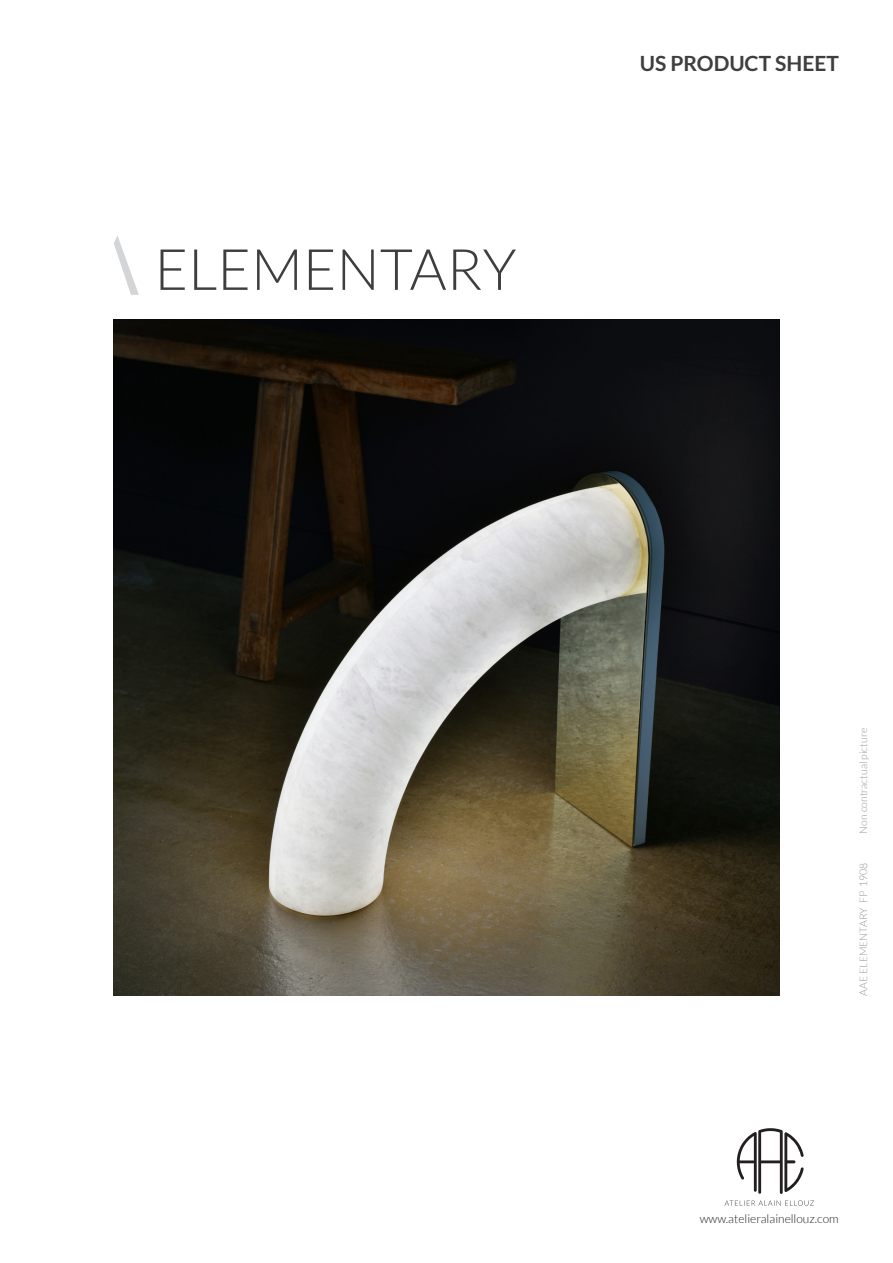
<style>
.page{position:relative;width:893px;height:1263px;background:#fff}
.page>*{position:absolute;margin:0;border:0;box-sizing:border-box;transform-origin:0 0}
.t1{font:300 57px "Lato";color:#3e3e3f}
.t2{font:700 21px "Lato";color:#3e3e3f}
.t3{font:300 12px "Lato";color:#231f20}
.t4{font:300 10.5px "Lato";color:#939598}
</style>
<div class="page">
<svg style="left:737px;top:1128px;width:67px;height:66px"></svg>
<svg style="left:725px;top:1200px;width:89px;height:6px"></svg>
<img style="left:114px;top:320px;width:666px;height:676px">
<svg style="left:114px;top:236px;width:25px;height:59px"></svg>
<p class="t1" style="left:155px;top:239px;width:363px">ELEMENTARY</p>
<h2 class="t2" style="left:640px;top:51px;width:201px">US PRODUCT SHEET</h2>
<p class="t4" style="left:858px;top:834px;width:107px;rotate:-90deg">Non contractual picture</p>
<p class="t4" style="left:858px;top:996px;width:135px;rotate:-90deg">AAE ELEMENTARY FP 1908</p>
<p class="t3" style="left:700px;top:1212px;width:141px">www.atelieralainellouz.com</p>
</div>
